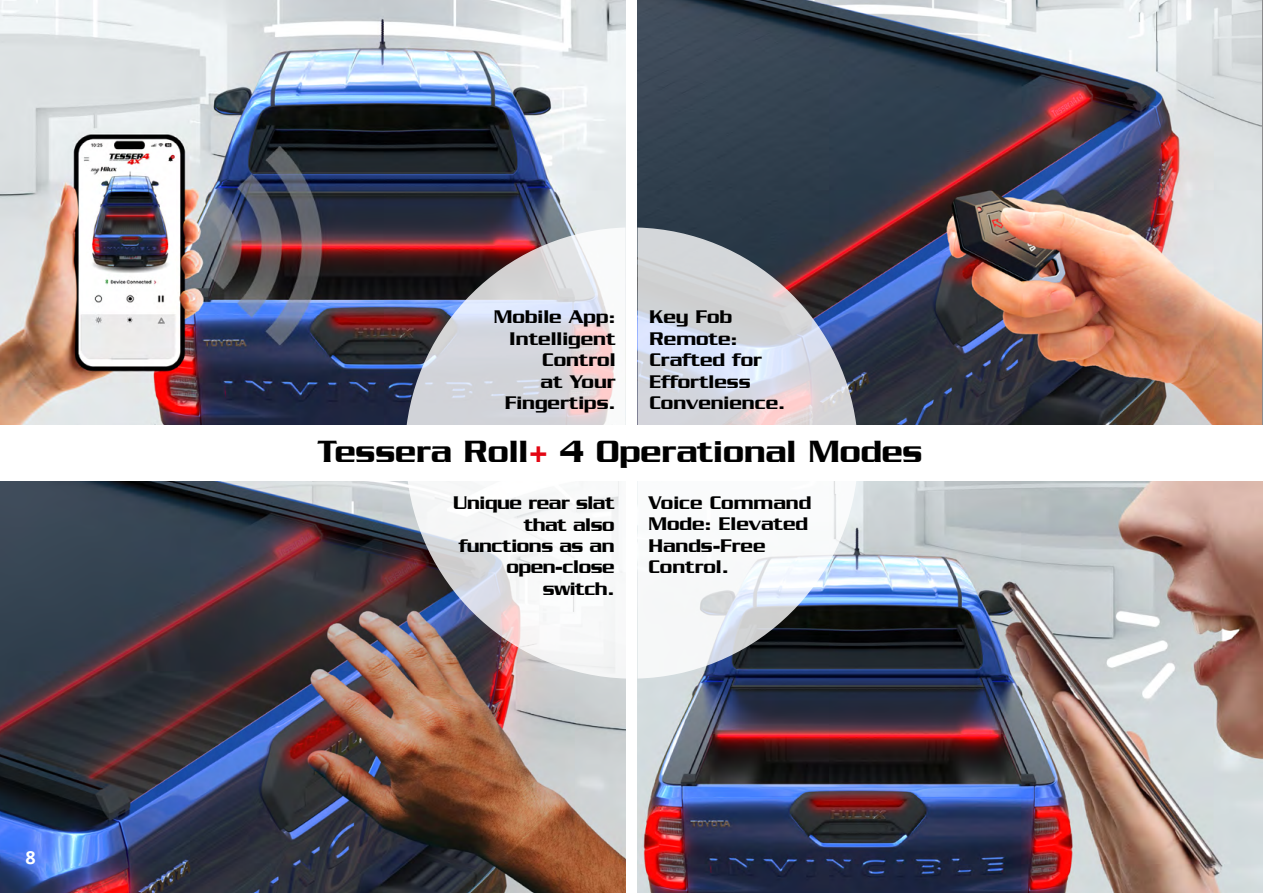
<style>
.page{position:relative;width:1263px;height:893px;background:#fff}
.page>*{position:absolute;margin:0;border:0;box-sizing:border-box;transform-origin:0 0}
.t1{font:500 33.3px "Serpentine";color:#000}
.t2{font:500 19.8px/21.5px "Serpentine";color:#000}
.t3{font:500 19.8px/21.5px "Serpentine";letter-spacing:-.02em;color:#000;text-align:right}
.t4{font:700 18px "Open Sans";color:#fff}
.s1{color:#e30613}
</style>
<div class="page">
<img style="left:0;top:0;width:625px;height:425px">
<img style="left:0;top:482px;width:625px;height:411px">
<img style="left:638px;top:0;width:624px;height:425px">
<img style="left:637px;top:482px;width:626px;height:411px">
<svg style="left:407px;top:227px;width:218px;height:198px;background:#bbb0b7"></svg>
<svg style="left:408px;top:481px;width:218px;height:198px"></svg>
<svg style="left:637px;top:227px;width:219px;height:198px;background:#b0afba"></svg>
<svg style="left:637px;top:481px;width:219px;height:198px"></svg>
<p class="t4" style="left:26px;top:845px;width:12px">8</p>
<p class="t2" style="left:494px;top:306px;width:123px;text-align:right">Mobile App:<br>Intelligent<br>Control<br>at Your<br>Fingertips.</p>
<p class="t2" style="left:649px;top:306px;width:137px">Key Fob<br>Remote:<br>Crafted for<br>Effortless<br>Convenience.</p>
<h1 class="t1" style="left:317px;top:432px;width:606px">Tessera Roll<span class="s1">+</span> 4 Operational Modes</h1>
<p class="t3" style="left:453px;top:492px;width:163px">Unique rear slat that also functions as an open-close switch.</p>
<p class="t2" style="left:648px;top:492px;width:164px">Voice Command<br>Mode: Elevated<br>Hands-Free<br>Control.</p>
</div>
